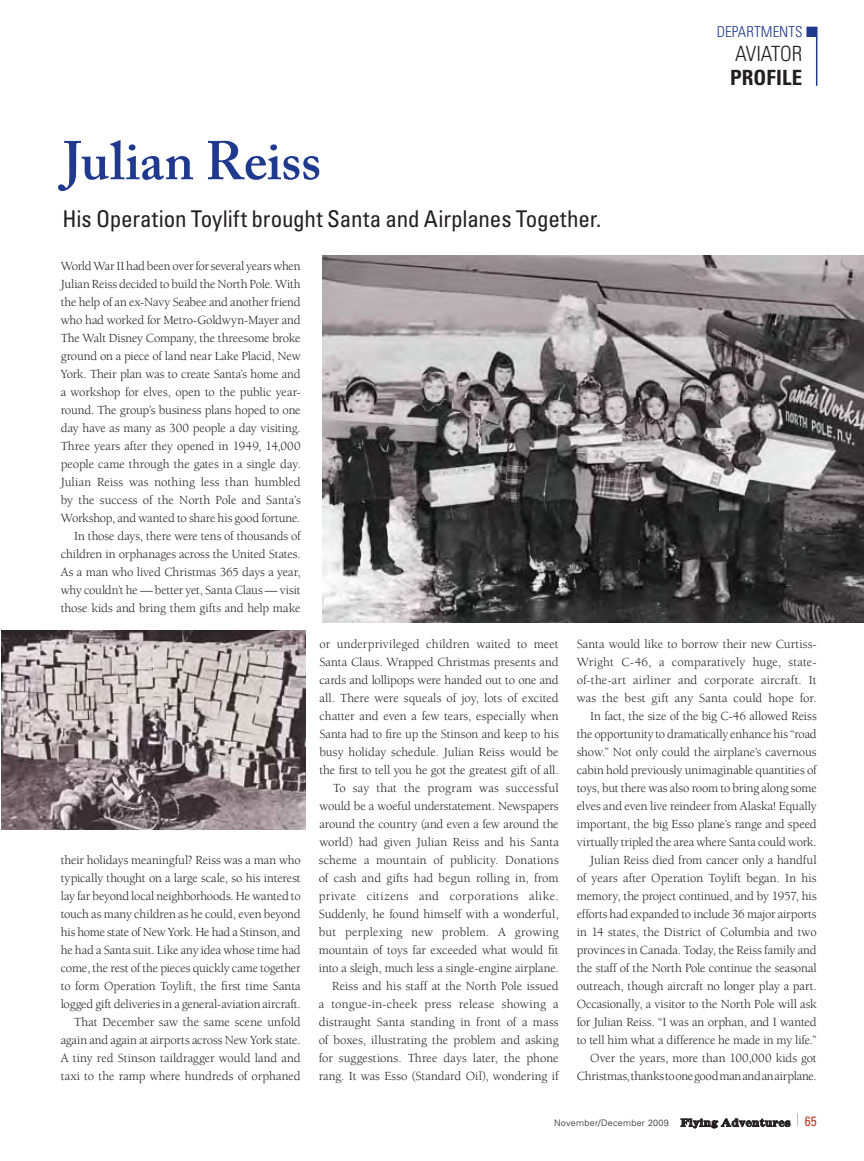
<style>
.page{position:relative;width:864px;height:1161px;background:#fff}
.page>*{position:absolute;margin:0;border:0;box-sizing:border-box;transform-origin:0 0}
.t1{font:600 54px "Adobe Caslon Pro";color:#1e398d}
.t2{font:condensed 23.1px "Univers";letter-spacing:-.005em;color:#231f20}
.t3{font:300 condensed 21px "Univers";color:#231f20}
.t4{font:700 condensed 21px "Univers";color:#231f20}
.t5{font:300 condensed 15px "Univers";color:#1e398d}
.t6{font:12.75px/18px "Berkeley";letter-spacing:-.005em;color:#231f20;text-align:right}
.t7{font:300 9px "Univers LT Std";letter-spacing:.03em;color:#231f20}
.s1{font-family:"Inflex MT Std";font-weight:700;font-size:10.5px}
.s2{font-weight:100;font-stretch:ultra-condensed;font-size:18px}
.s3{font-weight:400;font-stretch:condensed;font-size:13.5px;color:#b83b28}
</style>
<div class="page">
<svg style="left:680px;top:1118px;width:111px;height:11px"></svg>
<hr style="left:816px;top:27px;width:1px;height:59px;background:#1e398d">
<img style="left:322px;top:255px;width:542px;height:368px">
<img style="left:2px;top:630px;width:304px;height:200px">
<h1 class="t1" style="left:63px;top:129px;width:260px">Julian Reiss</h1>
<h2 class="t2" style="left:63px;top:204px;width:540px">His Operation Toylift brought Santa and Airplanes Together.</h2>
<p class="t6" style="left:61px;top:257px;width:242px">World War II had been over for several years when Julian Reiss decided to build the North Pole. With the help of an ex-Navy Seabee and another friend who had worked for Metro-Goldwyn-Mayer and The Walt Disney Company, the threesome broke ground on a piece of land near Lake Placid, New York. Their plan was to create Santa’s home and a workshop for elves, open to the public year&shy;round. The group’s business plans hoped to one day have as many as 300 people a day visiting.<br>Three years after they opened in 1949, 14,000 people came through the gates in a single day.<br>Julian Reiss was nothing less than humbled by the success of the North Pole and Santa’s Workshop, and wanted to share his good fortune.<br>In those days, there were tens of thousands of children in orphanages across the United States.<br>As a man who lived Christmas 365 days a year, why couldn’t he — better yet, Santa Claus — visit those kids and bring them gifts and help make</p>
<p class="t5" style="left:717px;top:23px;width:25px">DE PART</p>
<p class="t5" style="left:761px;top:23px;width:15px">MENT</p>
<p class="t5" style="left:795px;top:23px;width:24px">S ■</p>
<h3 class="t3" style="left:735px;top:41px;width:11px">AVIATOR</h3>
<h3 class="t4" style="left:730px;top:65px;width:49px">PROFILE</h3>
<p class="t6" style="left:61px;top:851px;width:242px">their holidays meaningful? Reiss was a man who typically thought on a large scale, so his interest lay far beyond local neighborhoods. He wanted to touch as many children as he could, even beyond his home state of New York. He had a Stinson, and he had a Santa suit. Like any idea whose time had come, the rest of the pieces quickly came together to form Operation Toylift, the first time Santa logged gift deliveries in a general-aviation aircraft.<br>That December saw the same scene unfold again and again at airports across New York state.<br>A tiny red Stinson taildragger would land and taxi to the ramp where hundreds of orphaned</p>
<p class="t6" style="left:319px;top:635px;width:242px">or underprivileged children waited to meet Santa Claus. Wrapped Christmas presents and cards and lollipops were handed out to one and all. There were squeals of joy, lots of excited chatter and even a few tears, especially when Santa had to fire up the Stinson and keep to his busy holiday schedule. Julian Reiss would be the first to tell you he got the greatest gift of all.<br>To say that the program was successful would be a woeful understatement. Newspapers around the country (and even a few around the world) had given Julian Reiss and his Santa scheme a mountain of publicity. Donations of cash and gifts had begun rolling in, from private citizens and corporations alike.<br>Suddenly, he found himself with a wonderful, but perplexing new problem. A growing mountain of toys far exceeded what would fit into a sleigh, much less a single-engine airplane.<br>Reiss and his staff at the North Pole issued<br>a tongue-in-cheek press release showing a distraught Santa standing in front of a mass of boxes, illustrating the problem and asking for suggestions. Three days later, the phone rang. It was Esso (Standard Oil), wondering if</p>
<p class="t6" style="left:577px;top:635px;width:242px">Santa would like to borrow their new Curtiss-Wright C-46, a comparatively huge, state&shy;of-the-art airliner and corporate aircraft. It was the best gift any Santa could hope for.<br>In fact, the size of the big C-46 allowed Reiss the opportunity to dramatically enhance his “road show.” Not only could the airplane’s cavernous cabin hold previously unimaginable quantities of toys, but there was also room to bring along some elves and even live reindeer from Alaska! Equally important, the big Esso plane’s range and speed virtually tripled the area where Santa could work.<br>Julian Reiss died from cancer only a handful<br>of years after Operation Toylift began. In his memory, the project continued, and by 1957, his efforts had expanded to include 36 major airports in 14 states, the District of Columbia and two provinces in Canada. Today, the Reiss family and the staff of the North Pole continue the seasonal outreach, though aircraft no longer play a part.<br>Occasionally, a visitor to the North Pole will ask for Julian Reiss. “I was an orphan, and I wanted to tell him what a difference he made in my life.” Over the years, more than 100,000 kids got Christmas, thanks to one good man and an airplane.</p>
<p class="t7" style="left:554px;top:1118px;width:264px">November/December 2009 <span class="s1">Flying Adventures</span> <span class="s2">|</span> <span class="s3">65</span></p>
</div>
